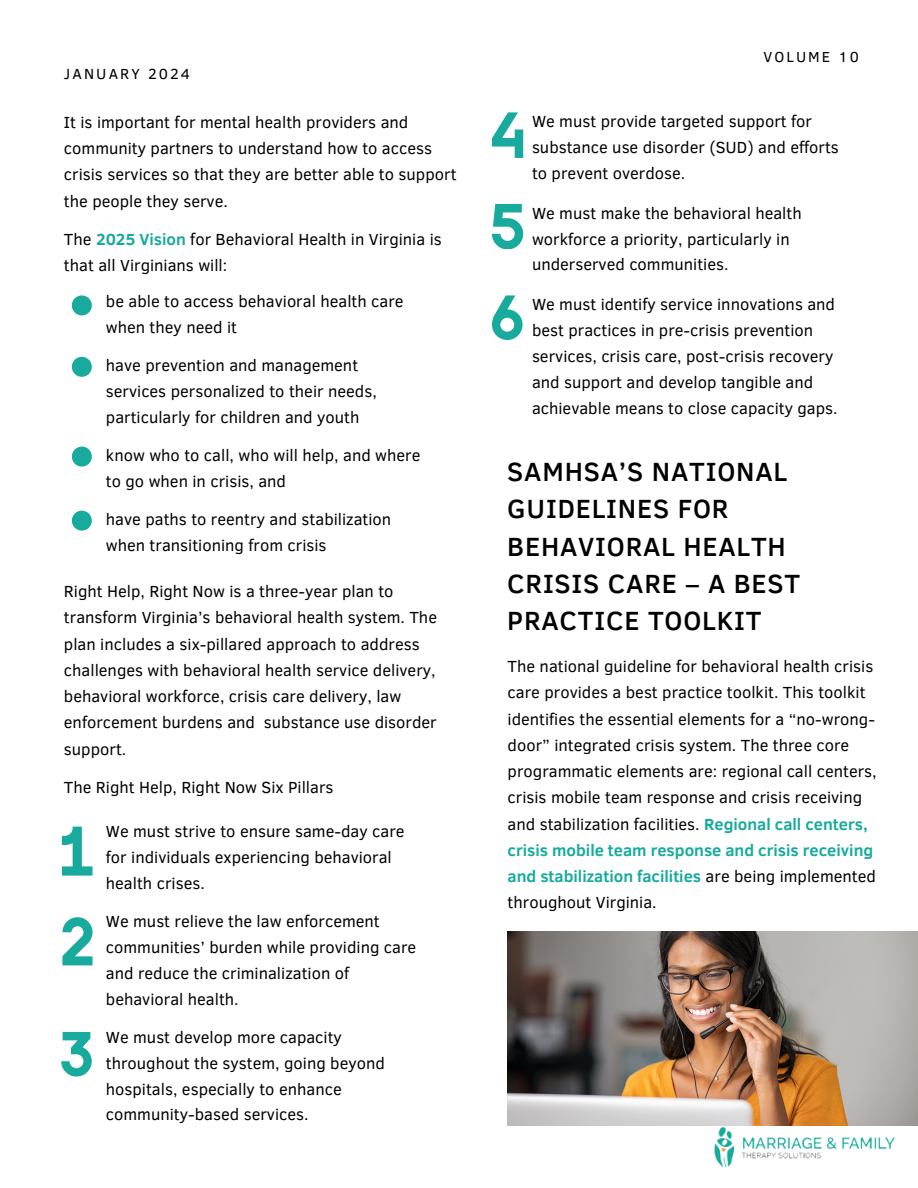
<style>
.page{position:relative;width:918px;height:1188px;background:#fff}
.page>*{position:absolute;margin:0;border:0;box-sizing:border-box;transform-origin:0 0}
.t1{font:500 27px/37.2px "Clear Sans";letter-spacing:.03em;color:#000}
.t2{font:16.5px/25.8px "Clear Sans";color:#000}
.t3{font:15px "Clear Sans";letter-spacing:.14em;color:#000}
.t4{font:14.85px "Clear Sans";letter-spacing:.14em;color:#000}
.s1{font-weight:700;color:#17aa9d}
</style>
<div class="page">
<img style="left:712px;top:1125px;width:188px;height:43px">
<svg style="left:72px;top:295px;width:20px;height:20px"></svg>
<svg style="left:72px;top:357px;width:20px;height:20px"></svg>
<svg style="left:72px;top:447px;width:20px;height:20px"></svg>
<svg style="left:72px;top:511px;width:20px;height:20px"></svg>
<svg style="left:62px;top:827px;width:30px;height:49px"></svg>
<svg style="left:62px;top:917px;width:31px;height:48px"></svg>
<svg style="left:61px;top:1032px;width:31px;height:45px"></svg>
<svg style="left:492px;top:112px;width:31px;height:45px"></svg>
<svg style="left:492px;top:204px;width:31px;height:45px"></svg>
<svg style="left:492px;top:295px;width:30px;height:45px"></svg>
<img style="left:508px;top:932px;width:410px;height:193px">
<p class="t3" style="left:64px;top:62px;width:128px">JANUARY 2024</p>
<p class="t2" style="left:64px;top:108px;width:394px;line-height:26.2px">It is important for mental health providers and community partners to understand how to access crisis services so that they are better able to support the people they serve.</p>
<p class="t2" style="left:64px;top:225px;width:379px;line-height:26.2px">The <span class="s1">2025 Vision</span> for Behavioral Health in Virginia is that all Virginians will:</p>
<p class="t2" style="left:106px;top:288px;width:299px">be able to access behavioral health care when they need it</p>
<p class="t2" style="left:106px;top:352px;width:272px">have prevention and management services personalized to their needs, particularly for children and youth</p>
<p class="t2" style="left:106px;top:442px;width:316px">know who to call, who will help, and where to go when in crisis, and</p>
<p class="t2" style="left:106px;top:506px;width:287px">have paths to reentry and stabilization when transitioning from crisis</p>
<p class="t2" style="left:64px;top:577px;width:375px;line-height:26.2px">Right Help, Right Now is a three-year plan to transform Virginia’s behavioral health system. The plan includes a six-pillared approach to address challenges with behavioral health service delivery, behavioral workforce, crisis care delivery, law enforcement burdens and substance use disorder support.</p>
<p class="t2" style="left:64px;top:773px;width:271px">The Right Help, Right Now Six Pillars</p>
<p class="t2" style="left:106px;top:818px;width:300px">We must strive to ensure same-day care for individuals experiencing behavioral health crises.</p>
<p class="t2" style="left:106px;top:908px;width:312px">We must relieve the law enforcement communities’ burden while providing care and reduce the criminalization of behavioral health.</p>
<p class="t2" style="left:106px;top:1023px;width:281px">We must develop more capacity throughout the system, going beyond hospitals, especially to enhance community-based services.</p>
<h2 class="t4" style="left:763px;top:46px;width:97px">VOLUME 10</h2>
<p class="t2" style="left:532px;top:108px;width:308px">We must provide targeted support for substance use disorder (SUD) and efforts to prevent overdose.</p>
<p class="t2" style="left:532px;top:199px;width:271px">We must make the behavioral health workforce a priority, particularly in underserved communities.</p>
<p class="t2" style="left:532px;top:291px;width:307px">We must identify service innovations and best practices in pre-crisis prevention services, crisis care, post-crisis recovery and support and develop tangible and achievable means to close capacity gaps.</p>
<p class="t1" style="left:507px;top:452px;width:294px">SAMHSA’S NATIONAL<br>GUIDELINES FOR<br>BEHAVIORAL HEALTH<br>CRISIS CARE – A BEST<br>PRACTICE TOOLKIT</p>
<p class="t2" style="left:508px;top:652px;width:371px;line-height:26.2px">The national guideline for behavioral health crisis care provides a best practice toolkit. This toolkit identifies the essential elements for a “no-wrong&shy;door” integrated crisis system. The three core programmatic elements are: regional call centers, crisis mobile team response and crisis receiving and stabilization facilities. <span class="s1">Regional call centers, crisis mobile team response and crisis receiving and stabilization facilities</span> are being implemented throughout Virginia.</p>
</div>
